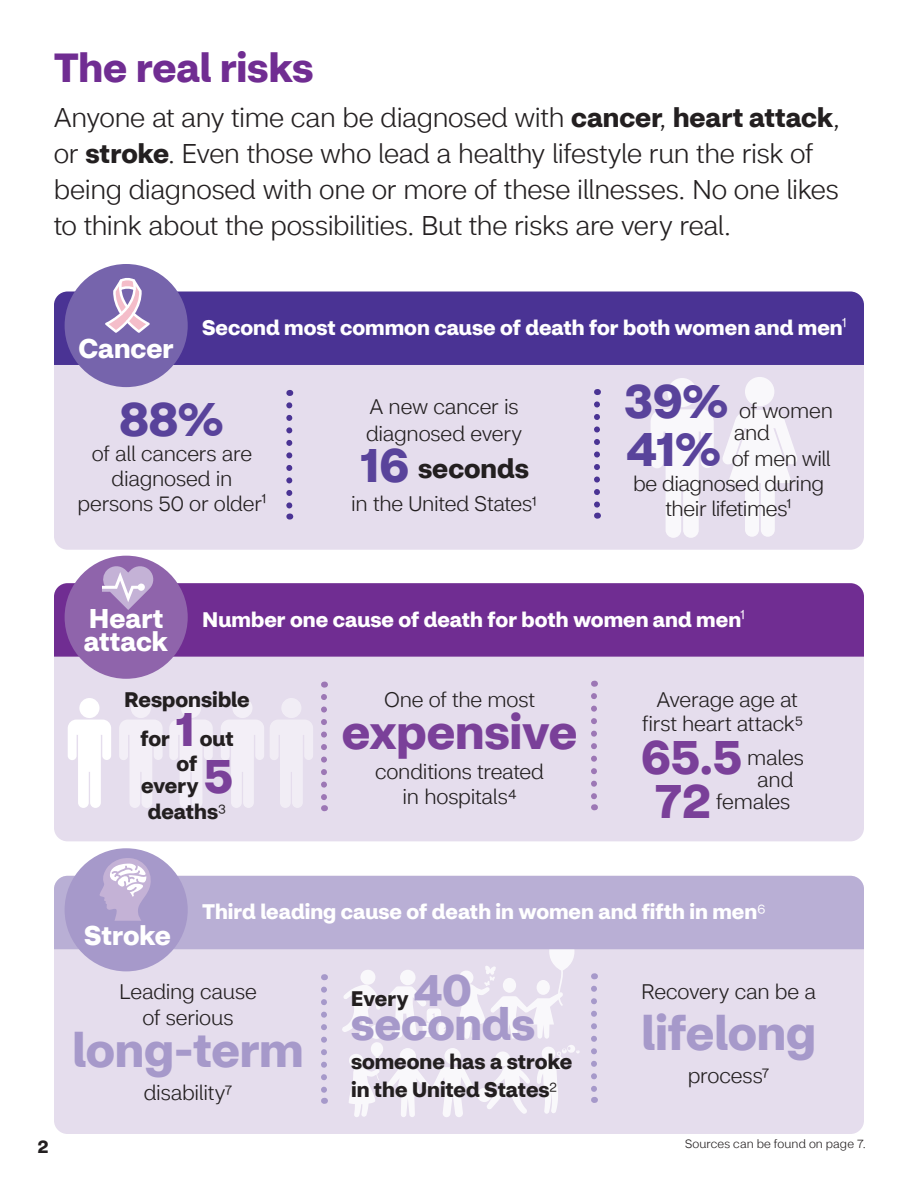
<style>
.page{position:relative;width:918px;height:1188px;background:#fff}
.page>*{position:absolute;margin:0;border:0;box-sizing:border-box;transform-origin:0 0}
.t1{font:700 48px "CVS Health Sans";letter-spacing:-.005em;color:#7a4099}
.t2{font:700 48px "CVS Health Sans";letter-spacing:-.005em;color:#a699ca}
.t3{font:700 48px "CVS Health Sans";color:#59439b}
.t4{font:700 45px "CVS Health Sans";letter-spacing:-.005em;color:#a699ca}
.t5{font:700 40.5px "CVS Health Sans";letter-spacing:-.005em;color:#702d92}
.t6{font:300 27px/36px "CVS Health Sans";letter-spacing:-.015em;color:#231f20}
.t7{font:700 27px/22.5px "CVS Health Sans";color:#fff}
.t8{font:700 27px "CVS Health Sans";color:#231f20}
.t9{font:300 21px/25.2px "CVS Health Sans";letter-spacing:-.01em;color:#231f20;text-align:center}
.t10{font:700 21px "CVS Health Sans";color:#fff}
.t11{font:700 21px/39px "CVS Health Sans";color:#231f20}
.t12{font:700 18px "CVS Health Sans";color:#231f20}
.t13{font:300 12px "CVS Health Sans";letter-spacing:.01em;color:#231f20}
.s1{font-weight:700}
.s2{font-weight:300}
.s3{font-size:48px;color:#59439b}
.s4{font-size:45px;color:#a699ca}
</style>
<div class="page">
<div style="left:54px;top:292px;width:810px;height:258px;background:#e5dded;border-radius:14px"></div>
<div style="left:54px;top:292px;width:810px;height:73px;background:#4a3394"></div>
<div style="left:65px;top:264px;width:123px;height:123px;background:#7664ac;border-radius:50%"></div>
<svg style="left:286px;top:405px;width:6px;height:115px"></svg>
<svg style="left:594px;top:404px;width:6px;height:115px"></svg>
<svg style="left:651px;top:378px;width:63px;height:160px"></svg>
<svg style="left:723px;top:377px;width:74px;height:160px"></svg>
<div style="left:54px;top:583px;width:810px;height:258px;background:#e5dded;border-radius:14px"></div>
<div style="left:54px;top:583px;width:810px;height:74px;background:#702d92"></div>
<div style="left:65px;top:556px;width:123px;height:123px;background:#8f64ab;border-radius:50%"></div>
<svg style="left:102px;top:566px;width:51px;height:44px"></svg>
<svg style="left:105px;top:278px;width:45px;height:55px"></svg>
<svg style="left:68px;top:698px;width:43px;height:110px"></svg>
<svg style="left:119px;top:698px;width:44px;height:110px"></svg>
<svg style="left:169px;top:698px;width:44px;height:110px"></svg>
<svg style="left:221px;top:698px;width:43px;height:110px"></svg>
<svg style="left:270px;top:698px;width:43px;height:110px"></svg>
<svg style="left:321px;top:697px;width:6px;height:114px"></svg>
<svg style="left:591px;top:696px;width:6px;height:114px"></svg>
<div style="left:54px;top:876px;width:810px;height:258px;background:#e5dded;border-radius:14px"></div>
<svg style="left:342px;top:949px;width:238px;height:168px"></svg>
<div style="left:54px;top:876px;width:810px;height:73px;background:#b9afd5"></div>
<div style="left:65px;top:848px;width:123px;height:123px;background:#a699ca;border-radius:50%"></div>
<svg style="left:321px;top:990px;width:6px;height:114px"></svg>
<svg style="left:591px;top:989px;width:6px;height:114px"></svg>
<svg style="left:100px;top:858px;width:51px;height:63px"></svg>
<h2 class="t5" style="left:54px;top:43px;width:261px">The real risks</h2>
<p class="t6" style="left:54px;top:100px;width:788px">Anyone at any time can be diagnosed with <span class="s1">cancer</span>, <span class="s1">heart attack</span>, or <span class="s1">stroke</span>. Even those who lead a healthy lifestyle run the risk of being diagnosed with one or more of these illnesses. No one likes to think about the possibilities. But the risks are very real.</p>
<h3 class="t7" style="left:78px;top:338px;width:97px">Cancer</h3>
<p class="t10" style="left:202px;top:315px;width:646px">Second most common cause of death for both women and men<span class="s2">¹</span></p>
<p class="t3" style="left:120px;top:389px;width:106px">88%</p>
<p class="t9" style="left:77px;top:441px;width:191px">of all cancers are diagnosed in persons 50 or older¹</p>
<p class="t9" style="left:366px;top:393px;width:158px;line-height:27px;text-align:left">A new cancer is diagnosed every</p>
<p class="t8" style="left:359px;top:451px;width:172px"><span class="s3">16</span> seconds</p>
<p class="t9" style="left:351px;top:491px;width:187px">in the United States1</p>
<p class="t3" style="left:624px;top:371px;width:106px">39%</p>
<p class="t9" style="left:734px;top:399px;width:101px;line-height:22.5px;text-align:left">of women and</p>
<p class="t3" style="left:627px;top:418px;width:97px">41%</p>
<p class="t9" style="left:732px;top:446px;width:100px">of men will</p>
<p class="t9" style="left:633px;top:471px;width:193px">be diagnosed during</p>
<p class="t9" style="left:666px;top:496px;width:128px">their lifetimes¹</p>
<h3 class="t7" style="left:84px;top:607px;width:86px">Heart attack</h3>
<p class="t10" style="left:202px;top:606px;width:545px">Number one cause of death for both women and men<span class="s2">¹</span></p>
<p class="t11" style="left:140px;top:680px;width:111px;text-indent:-16px">Responsible for</p>
<p class="t9" style="left:384px;top:687px;width:152px">One of the most</p>
<p class="t1" style="left:342px;top:702px;width:237px">expensive</p>
<p class="t9" style="left:375px;top:759px;width:171px">conditions treated in hospitals4</p>
<p class="t9" style="left:642px;top:687px;width:163px;line-height:24px">Average age at first heart attack5</p>
<p class="t1" style="left:641px;top:727px;width:102px">65.5</p>
<p class="t9" style="left:747px;top:747px;width:58px;line-height:21.5px">males and</p>
<p class="t1" style="left:655px;top:771px;width:58px">72</p>
<p class="t9" style="left:716px;top:789px;width:76px">females</p>
<p class="t1" style="left:174px;top:699px;width:23px">1</p>
<p class="t11" style="left:200px;top:719px;width:35px">out</p>
<p class="t11" style="left:141px;top:752px;width:59px;line-height:22.5px;text-align:right">of every</p>
<p class="t1" style="left:204px;top:746px;width:31px">5</p>
<p class="t11" style="left:148px;top:792px;width:80px">deaths<span class="s2">3</span></p>
<h3 class="t7" style="left:84px;top:925px;width:88px">Stroke</h3>
<p class="t10" style="left:202px;top:898px;width:565px">Third leading cause of death in women and fifth in men<span class="s2">6</span></p>
<p class="t9" style="left:119px;top:979px;width:139px">Leading cause of serious</p>
<p class="t2" style="left:72px;top:1020px;width:233px">long-term</p>
<p class="t9" style="left:144px;top:1080px;width:90px">disability7</p>
<p class="t11" style="left:351px;top:979px;width:122px">Every <span class="s4">40</span></p>
<p class="t4" style="left:351px;top:996px;width:186px">seconds</p>
<p class="t11" style="left:351px;top:1047px;width:223px;line-height:28.5px">someone has a stroke in the United States<span class="s2">2</span></p>
<p class="t9" style="left:641px;top:980px;width:176px">Recovery can be a</p>
<p class="t2" style="left:641px;top:1003px;width:176px">lifelong</p>
<p class="t9" style="left:688px;top:1064px;width:83px">process7</p>
<p class="t12" style="left:38px;top:1135px;width:12px">2</p>
<p class="t13" style="left:685px;top:1137px;width:182px">Sources can be found on page 7.</p>
</div>
